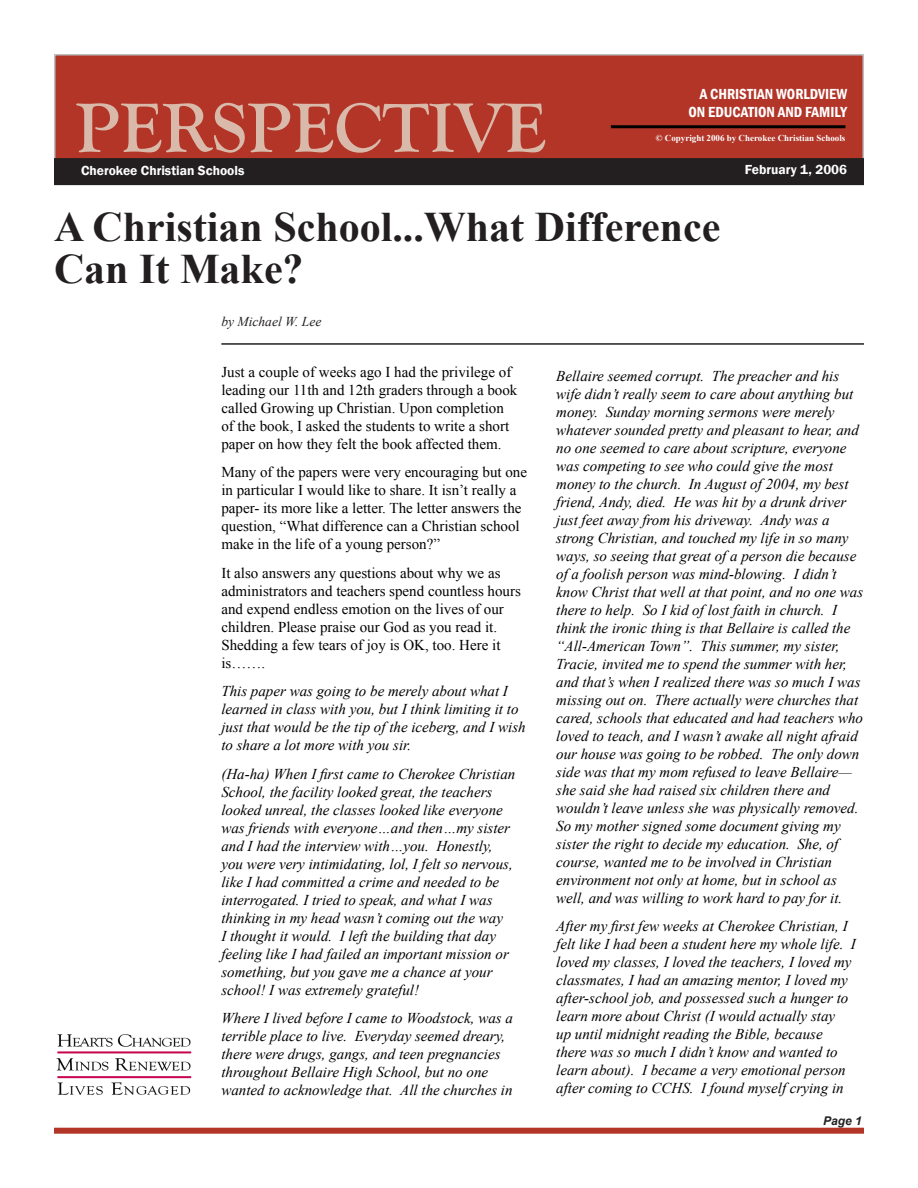
<style>
.page{position:relative;width:918px;height:1188px;background:#fff}
.page>*{position:absolute;margin:0;border:0;box-sizing:border-box;transform-origin:0 0}
.Masthead{font:700 72px "Goudy Old Style T";color:#d9b9a9}
.Headline{font:700 42px "Times New Roman";color:#231f20}
.t1{font:italic 15px/18px "Times New Roman";color:#000}
.t2{font:15px/18px "Times New Roman";color:#000}
.t3{font:600 condensed 15px "Franklin Gothic";color:#fff}
.Volume_info{font:600 13.5px "Franklin Gothic";color:#fff}
.t4{font:italic 13.5px "Times New Roman";color:#231f20}
.Vol__Info_Reverse{font:italic 700 12px "Arial";color:#231f20}
.t5{font:700 9px "Times New Roman";color:#fff}
</style>
<div class="page">
<hr style="left:221px;top:343px;width:643px;height:2px;background:#231f20">
<div style="left:54px;top:1128px;width:810px;height:6px;background:#b23528"></div>
<div style="left:55px;top:55px;width:808px;height:129px;background:#b23528"></div>
<div style="left:54px;top:54px;width:810px;height:131px;border:2px solid #bcbdc0"></div>
<div style="left:55px;top:159px;width:808px;height:25px;background:#231f20"></div>
<div style="left:54px;top:158px;width:810px;height:27px;border:2px solid #231f20"></div>
<hr style="left:611px;top:125px;width:234px;height:3px;background:#000">
<img style="left:56px;top:1034px;width:136px;height:61px">
<p class="Masthead" style="left:76px;top:88px;width:472px">PERSPECTIVE</p>
<p class="t3" style="left:700px;top:84px;width:149px">A CHRISTIAN WORLDVIEW</p>
<p class="t3" style="left:689px;top:102px;width:160px">ON EDUCATION AND FAMILY</p>
<p class="t5" style="left:656px;top:132px;width:191px">© Copyright 2006 by Cherokee Christian Schools</p>
<p class="Volume_info" style="left:81px;top:162px;width:165px">Cherokee Christian Schools</p>
<p class="Volume_info" style="left:745px;top:161px;width:104px">February 1, 2006</p>
<p class="Headline" style="left:54px;top:197px;width:668px">A Christian School...What Difference</p>
<p class="Headline" style="left:54px;top:239px;width:251px">Can It Make?</p>
<p class="t4" style="left:221px;top:312px;width:101px">by Michael W. Lee</p>
<p class="t2" style="left:221px;top:362px;width:298px">Just a couple of weeks ago I had the privilege of leading our 11th and 12th graders through a book called Growing up Christian. Upon completion of the book, I asked the students to write a short paper on how they felt the book affected them.</p>
<p class="t2" style="left:221px;top:463px;width:307px">Many of the papers were very encouraging but one in particular I would like to share. It isn’t really a paper- its more like a letter. The letter answers the question, “What difference can a Christian school make in the life of a young person?”</p>
<p class="t2" style="left:221px;top:563px;width:301px">It also answers any questions about why we as administrators and teachers spend countless hours and expend endless emotion on the lives of our children. Please praise our God as you read it.<br>Shedding a few tears of joy is OK, too. Here it is…….</p>
<p class="t1" style="left:221px;top:682px;width:306px">This paper was going to be merely about what I learned in class with you, but I think limiting it to just that would be the tip of the iceberg, and I wish to share a lot more with you sir.</p>
<p class="t1" style="left:221px;top:764px;width:295px">(Ha-ha) When I first came to Cherokee Christian School, the facility looked great, the teachers looked unreal, the classes looked like everyone was friends with everyone…and then…my sister and I had the interview with…you. Honestly, you were very intimidating, lol, I felt so nervous, like I had committed a crime and needed to be interrogated. I tried to speak, and what I was thinking in my head wasn’t coming out the way<br>I thought it would. I left the building that day feeling like I had failed an important mission or something, but you gave me a chance at your school! I was extremely grateful!</p>
<p class="t1" style="left:221px;top:1009px;width:293px">Where I lived before I came to Woodstock, was a terrible place to live. Everyday seemed dreary, there were drugs, gangs, and teen pregnancies throughout Bellaire High School, but no one wanted to acknowledge that. All the churches in</p>
<p class="t1" style="left:556px;top:366px;width:309px">Bellaire seemed corrupt. The preacher and his wife didn’t really seem to care about anything but money. Sunday morning sermons were merely whatever sounded pretty and pleasant to hear, and no one seemed to care about scripture, everyone was competing to see who could give the most money to the church. In August of 2004, my best friend, Andy, died. He was hit by a drunk driver just feet away from his driveway. Andy was a strong Christian, and touched my life in so many ways, so seeing that great of a person die because of a foolish person was mind-blowing. I didn’t know Christ that well at that point, and no one was there to help. So I kid of lost faith in church. I think the ironic thing is that Bellaire is called the “All-American Town”. This summer, my sister, Tracie, invited me to spend the summer with her, and that’s when I realized there was so much I was missing out on. There actually were churches that cared, schools that educated and had teachers who loved to teach, and I wasn’t awake all night afraid our house was going to be robbed. The only down side was that my mom refused to leave Bellaire— she said she had raised six children there and wouldn’t leave unless she was physically removed.<br>So my mother signed some document giving my sister the right to decide my education. She, of course, wanted me to be involved in Christian environment not only at home, but in school as well, and was willing to work hard to pay for it.</p>
<p class="t1" style="left:556px;top:917px;width:301px">After my first few weeks at Cherokee Christian, I felt like I had been a student here my whole life. I loved my classes, I loved the teachers, I loved my classmates, I had an amazing mentor, I loved my after-school job, and possessed such a hunger to learn more about Christ (I would actually stay<br>up until midnight reading the Bible, because there was so much I didn’t know and wanted to learn about). I became a very emotional person after coming to CCHS. I found myself crying in</p>
<p class="Vol__Info_Reverse" style="left:823px;top:1113px;width:40px">Page 1</p>
</div>
